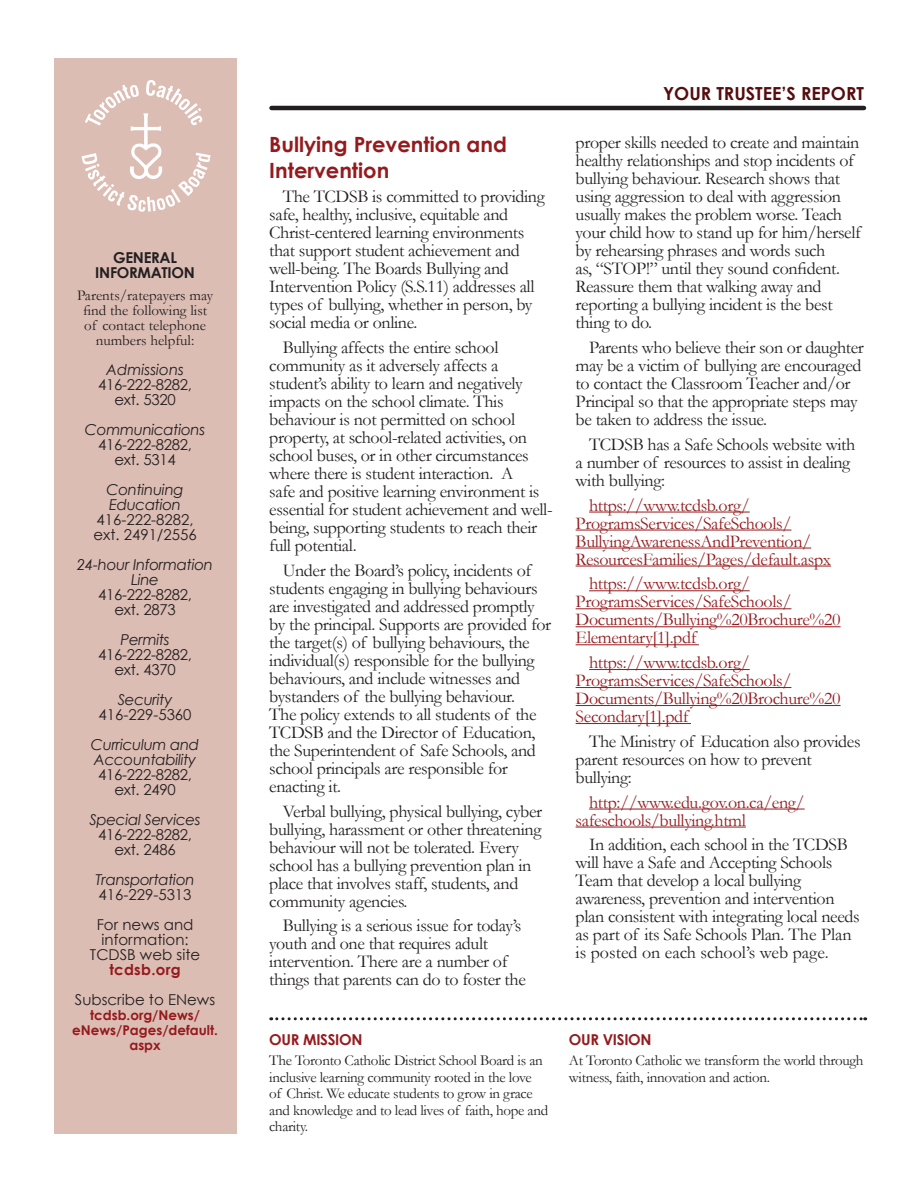
<style>
.page{position:relative;width:918px;height:1188px;background:#fff}
.page>*{position:absolute;margin:0;border:0;box-sizing:border-box;transform-origin:0 0}
.t1{font:700 21px/25.2px "Century Gothic";color:#951a1d}
.t2{font:18px/18px "Garamond";letter-spacing:-.02em;color:#231f20}
.t3{font:18px/18px "Garamond";letter-spacing:-.02em;color:#951a1d}
.t4{font:700 18px "Century Gothic";color:#550d0e}
.t5{font:15px/16.5px "Garamond";letter-spacing:-.02em;color:#231f20}
.t6{font:15px "Century Gothic";letter-spacing:-.02em;color:#231f20}
.t7{font:italic 15px/15px "Century Gothic";letter-spacing:-.02em;color:#231f20}
.t8{font:15px/15px "Century Gothic";color:#231f20;text-align:center}
.t9{font:15px/15px "Garamond";color:#231f20;text-align:center}
.t10{font:700 15px "Century Gothic";letter-spacing:-.02em;color:#951a1d}
.t11{font:700 15px/15px "Century Gothic";letter-spacing:-.02em;color:#231f20;text-align:center}
.t12{font:italic 15px "Century Gothic";color:#231f20}
.t13{font:700 15px "Century Gothic";letter-spacing:.02em;color:#951a1d}
.t14{font:700 13.5px/15px "Century Gothic";color:#951a1d;text-align:center}
</style>
<div class="page">
<div style="left:54px;top:58px;width:182px;height:1076px;background:#dcbdb4"></div>
<svg style="left:82px;top:80px;width:129px;height:132px"></svg>
<hr style="left:272px;top:106px;width:592px;height:4px;background:#231f20">
<svg style="left:271px;top:1017px;width:595px;height:3px"></svg>
<hr style="left:589px;top:512px;width:161px;height:1px;background:#951a1d">
<hr style="left:576px;top:530px;width:215px;height:1px;background:#951a1d">
<hr style="left:576px;top:548px;width:235px;height:1px;background:#951a1d">
<hr style="left:576px;top:566px;width:255px;height:1px;background:#951a1d">
<hr style="left:589px;top:590px;width:161px;height:1px;background:#951a1d">
<hr style="left:576px;top:608px;width:215px;height:1px;background:#951a1d">
<hr style="left:576px;top:626px;width:265px;height:1px;background:#951a1d">
<hr style="left:576px;top:644px;width:123px;height:1px;background:#951a1d">
<hr style="left:589px;top:669px;width:161px;height:1px;background:#951a1d">
<hr style="left:576px;top:687px;width:215px;height:1px;background:#951a1d">
<hr style="left:576px;top:705px;width:265px;height:1px;background:#951a1d">
<hr style="left:576px;top:723px;width:115px;height:1px;background:#951a1d">
<hr style="left:589px;top:809px;width:216px;height:1px;background:#951a1d">
<hr style="left:576px;top:827px;width:170px;height:1px;background:#951a1d">
<p class="t11" style="left:95px;top:250px;width:101px">GENERAL<br>INFORMATION</p>
<p class="t9" style="left:77px;top:287px;width:138px">Parents/ratepayers may find the following list of contact telephone numbers helpful:</p>
<p class="t12" style="left:106px;top:360px;width:79px">Admissions</p>
<p class="t6" style="left:98px;top:375px;width:95px">416-222-8282,</p>
<p class="t6" style="left:115px;top:390px;width:63px">ext. 5320</p>
<p class="t7" style="left:85px;top:421px;width:122px">Communications</p>
<p class="t6" style="left:98px;top:435px;width:95px">416-222-8282,</p>
<p class="t6" style="left:115px;top:450px;width:63px">ext. 5314</p>
<p class="t7" style="left:107px;top:481px;width:79px">Continuing<br>Education</p>
<p class="t8" style="left:96px;top:511px;width:99px">416-222-8282,</p>
<p class="t8" style="left:93px;top:526px;width:105px">ext. 2491/2556</p>
<p class="t7" style="left:77px;top:556px;width:137px;text-align:center">24-hour Information<br>Line</p>
<p class="t6" style="left:98px;top:585px;width:95px">416-222-8282,</p>
<p class="t6" style="left:115px;top:600px;width:63px">ext. 2873</p>
<p class="t7" style="left:120px;top:631px;width:51px">Permits</p>
<p class="t6" style="left:98px;top:645px;width:95px">416-222-8282,</p>
<p class="t6" style="left:115px;top:660px;width:63px">ext. 4370</p>
<p class="t7" style="left:118px;top:691px;width:56px">Security</p>
<p class="t8" style="left:99px;top:706px;width:95px">416-229-5360</p>
<p class="t7" style="left:91px;top:736px;width:110px">Curriculum and<br>Accountability</p>
<p class="t6" style="left:98px;top:765px;width:95px">416-222-8282,</p>
<p class="t6" style="left:115px;top:780px;width:63px">ext. 2490</p>
<p class="t7" style="left:89px;top:811px;width:113px">Special Services</p>
<p class="t6" style="left:98px;top:825px;width:95px">416-222-8282,</p>
<p class="t6" style="left:115px;top:840px;width:63px">ext. 2486</p>
<p class="t7" style="left:96px;top:871px;width:101px">Transportation</p>
<p class="t8" style="left:99px;top:886px;width:95px">416-229-5313</p>
<p class="t8" style="left:97px;top:916px;width:98px">For news and information:</p>
<p class="t8" style="left:90px;top:946px;width:112px">TCDSB web site</p>
<p class="t13" style="left:109px;top:960px;width:73px">tcdsb.org</p>
<p class="t8" style="left:75px;top:991px;width:142px">Subscribe to ENews</p>
<p class="t14" style="left:72px;top:1007px;width:147px">tcdsb.org/News/ eNews/Pages/default. aspx</p>
<p class="t1" style="left:269px;top:132px;width:239px">Bullying Prevention and<br>Intervention</p>
<p class="t2" style="left:269px;top:188px;width:277px;text-indent:14px">The TCDSB is committed to providing safe, healthy, inclusive, equitable and Christ-centered learning environments that support student achievement and well-being. The Boards Bullying and Intervention Policy (S.S.11) addresses all types of bullying, whether in person, by social media or online.</p>
<p class="t2" style="left:269px;top:338px;width:285px;text-indent:14px">Bullying affects the entire school community as it adversely affects a student’s ability to learn and negatively impacts on the school climate. This behaviour is not permitted on school property, at school-related activities, on school buses, or in other circumstances where there is student interaction. A<br>safe and positive learning environment is essential for student achievement and well&shy;being, supporting students to reach their full potential.</p>
<p class="t2" style="left:269px;top:561px;width:284px;text-indent:14px">Under the Board’s policy, incidents of students engaging in bullying behaviours are investigated and addressed promptly by the principal. Supports are provided for the target(s) of bullying behaviours, the individual(s) responsible for the bullying behaviours, and include witnesses and bystanders of the bullying behaviour.<br>The policy extends to all students of the TCDSB and the Director of Education, the Superintendent of Safe Schools, and school principals are responsible for enacting it.</p>
<p class="t2" style="left:269px;top:802px;width:274px;text-indent:14px">Verbal bullying, physical bullying, cyber bullying, harassment or other threatening behaviour will not be tolerated. Every school has a bullying prevention plan in place that involves staff, students, and community agencies.</p>
<p class="t2" style="left:269px;top:917px;width:258px;text-indent:14px">Bullying is a serious issue for today’s youth and one that requires adult intervention. There are a number of things that parents can do to foster the</p>
<p class="t4" style="left:663px;top:82px;width:202px">YOUR TRUSTEE’S REPORT</p>
<p class="t2" style="left:576px;top:134px;width:287px">proper skills needed to create and maintain healthy relationships and stop incidents of bullying behaviour. Research shows that using aggression to deal with aggression usually makes the problem worse. Teach your child how to stand up for him/herself by rehearsing phrases and words such<br>as, “STOP!” until they sound confident.<br>Reassure them that walking away and reporting a bullying incident is the best thing to do.</p>
<p class="t2" style="left:576px;top:338px;width:290px;text-indent:14px">Parents who believe their son or daughter may be a victim of bullying are encouraged to contact the Classroom Teacher and/or Principal so that the appropriate steps may be taken to address the issue.</p>
<p class="t2" style="left:576px;top:435px;width:281px;text-indent:14px">TCDSB has a Safe Schools website with a number of resources to assist in dealing with bullying:</p>
<p class="t3" style="left:576px;top:496px;width:257px;text-indent:14px">https://www.tcdsb.org/ ProgramsServices/SafeSchools/ BullyingAwarenessAndPrevention/ ResourcesFamilies/Pages/default.aspx</p>
<p class="t3" style="left:576px;top:575px;width:266px;text-indent:14px">https://www.tcdsb.org/<br>ProgramsServices/SafeSchools/<br>Documents/Bullying%20Brochure%20<br>Elementary[1].pdf</p>
<p class="t3" style="left:576px;top:653px;width:266px;text-indent:14px">https://www.tcdsb.org/<br>ProgramsServices/SafeSchools/<br>Documents/Bullying%20Brochure%20<br>Secondary[1].pdf</p>
<p class="t2" style="left:576px;top:732px;width:287px;text-indent:14px">The Ministry of Education also provides parent resources on how to prevent bullying:</p>
<p class="t3" style="left:576px;top:793px;width:231px;text-indent:14px">http://www.edu.gov.on.ca/eng/ safeschools/bullying.html</p>
<p class="t2" style="left:576px;top:836px;width:286px;text-indent:14px">In addition, each school in the TCDSB will have a Safe and Accepting Schools Team that develop a local bullying awareness, prevention and intervention plan consistent with integrating local needs as part of its Safe Schools Plan. The Plan is posted on each school’s web page.</p>
<p class="t10" style="left:269px;top:1030px;width:95px">OUR MISSION</p>
<p class="t10" style="left:569px;top:1030px;width:84px">OUR VISION</p>
<p class="t5" style="left:269px;top:1052px;width:281px">The Toronto Catholic District School Board is an inclusive learning community rooted in the love<br>of Christ. We educate students to grow in grace and knowledge and to lead lives of faith, hope and charity.</p>
<p class="t5" style="left:569px;top:1052px;width:296px">At Toronto Catholic we transform the world through witness, faith, innovation and action.</p>
</div>
